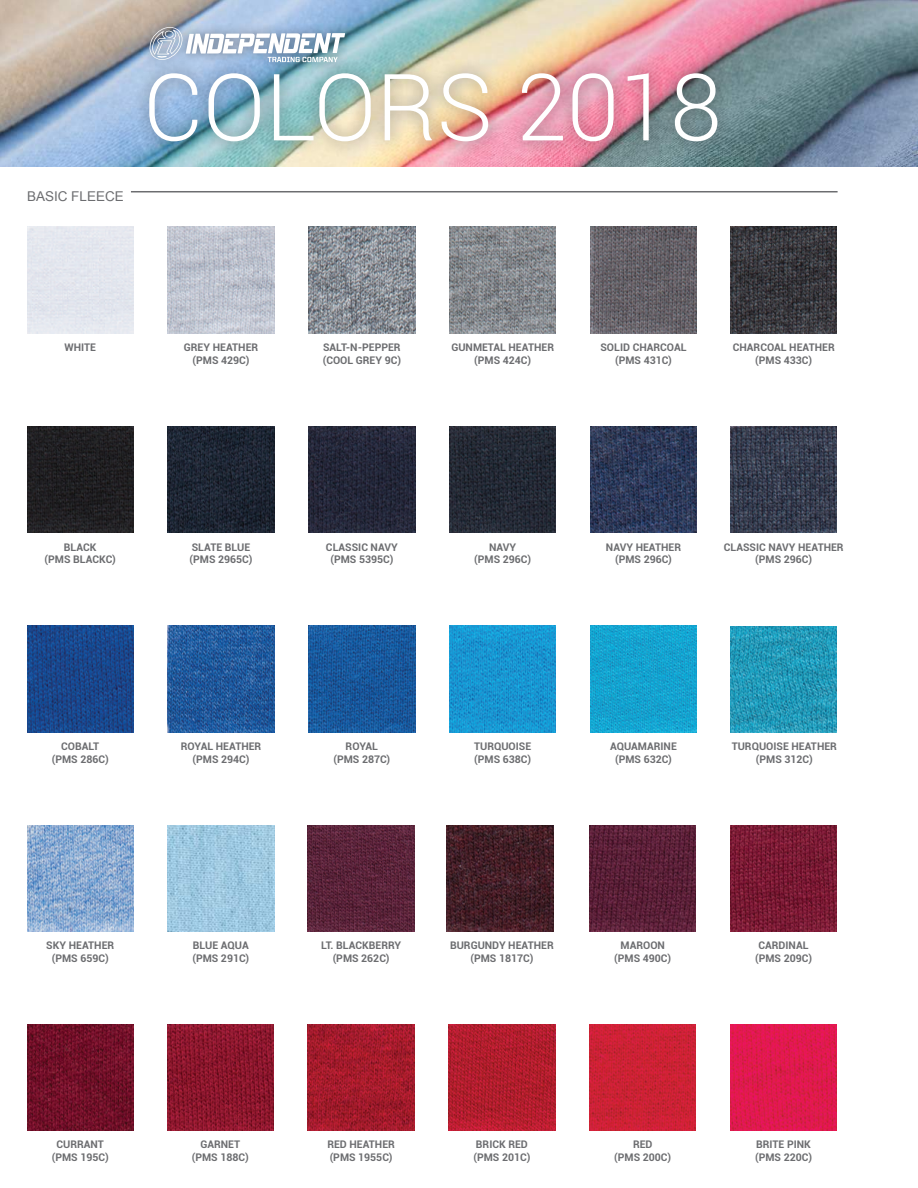
<style>
.page{position:relative;width:918px;height:1188px;background:#fff}
.page>*{position:absolute;margin:0;border:0;box-sizing:border-box;transform-origin:0 0}
.t1{font:300 93px "Roboto";color:#fff}
.t2{font:13.5px "Arial";color:#6c6d70}
.t3{font:700 10.5px/12.6px "Roboto";color:#6c6d70;text-align:center}
</style>
<div class="page">
<img style="left:0;top:0;width:918px;height:166px">
<div style="left:134px;top:59px;width:598px;height:97px;background:#231f20;opacity:.45"></div>
<img style="left:168px;top:426px;width:106px;height:107px">
<hr style="left:131px;top:191px;width:707px;height:1px;background:#6c6d70">
<img style="left:168px;top:227px;width:106px;height:106px">
<div style="left:27px;top:227px;width:107px;height:106px;background:#e4e7ee"></div>
<img style="left:730px;top:426px;width:107px;height:107px">
<img style="left:447px;top:825px;width:106px;height:107px">
<img style="left:27px;top:626px;width:107px;height:106px">
<img style="left:309px;top:227px;width:106px;height:106px">
<img style="left:449px;top:227px;width:107px;height:106px">
<img style="left:590px;top:227px;width:107px;height:106px">
<img style="left:730px;top:227px;width:107px;height:106px">
<img style="left:590px;top:626px;width:107px;height:106px">
<img style="left:27px;top:426px;width:107px;height:107px">
<img style="left:309px;top:426px;width:106px;height:107px">
<img style="left:449px;top:426px;width:107px;height:107px">
<img style="left:590px;top:426px;width:107px;height:107px">
<img style="left:168px;top:626px;width:106px;height:106px">
<img style="left:309px;top:626px;width:106px;height:106px">
<img style="left:449px;top:626px;width:107px;height:106px">
<img style="left:27px;top:825px;width:107px;height:107px">
<img style="left:308px;top:825px;width:106px;height:107px">
<img style="left:590px;top:825px;width:106px;height:107px">
<img style="left:730px;top:825px;width:107px;height:107px">
<img style="left:167px;top:1024px;width:107px;height:107px">
<img style="left:308px;top:1024px;width:106px;height:107px">
<img style="left:449px;top:1024px;width:106px;height:107px">
<img style="left:590px;top:1024px;width:106px;height:107px">
<img style="left:730px;top:1024px;width:107px;height:107px">
<img style="left:27px;top:1024px;width:107px;height:107px">
<img style="left:168px;top:825px;width:106px;height:107px">
<img style="left:730px;top:626px;width:107px;height:107px">
<div style="left:140px;top:17px;width:215px;height:55px;background:#231f20;opacity:.45"></div>
<svg style="left:149px;top:27px;width:196px;height:35px"></svg>
<p class="t2" style="left:27px;top:187px;width:98px">BASIC FLEECE</p>
<h1 class="t1" style="left:143px;top:43px;width:580px">COLORS 2018</h1>
<p class="t3" style="left:65px;top:341px;width:33px">WHITE</p>
<p class="t3" style="left:184px;top:341px;width:76px">GREY HEATHER (PMS 429C)</p>
<p class="t3" style="left:323px;top:341px;width:80px;text-align:left">SALT-N-PEPPER (COOL GREY 9C)</p>
<p class="t3" style="left:451px;top:341px;width:104px">GUNMETAL HEATHER (PMS 424C)</p>
<p class="t3" style="left:601px;top:341px;width:88px">SOLID CHARCOAL (PMS 431C)</p>
<p class="t3" style="left:733px;top:341px;width:103px">CHARCOAL HEATHER (PMS 433C)</p>
<p class="t3" style="left:45px;top:540px;width:73px">BLACK<br>(PMS BLACKC)</p>
<p class="t3" style="left:190px;top:540px;width:64px;text-align:left">SLATE BLUE (PMS 2965C)</p>
<p class="t3" style="left:326px;top:540px;width:73px">CLASSIC NAVY (PMS 5395C)</p>
<p class="t3" style="left:474px;top:540px;width:58px">NAVY<br>(PMS 296C)</p>
<p class="t3" style="left:606px;top:540px;width:77px">NAVY HEATHER (PMS 296C)</p>
<p class="t3" style="left:724px;top:540px;width:121px">CLASSIC NAVY HEATHER (PMS 296C)</p>
<p class="t3" style="left:52px;top:740px;width:58px">COBALT (PMS 286C)</p>
<p class="t3" style="left:181px;top:740px;width:82px">ROYAL HEATHER (PMS 294C)</p>
<p class="t3" style="left:333px;top:740px;width:58px">ROYAL (PMS 287C)</p>
<p class="t3" style="left:474px;top:740px;width:59px;text-align:left">TURQUOISE (PMS 638C)</p>
<p class="t3" style="left:610px;top:740px;width:68px">AQUAMARINE (PMS 632C)</p>
<p class="t3" style="left:732px;top:740px;width:107px">TURQUOISE HEATHER (PMS 312C)</p>
<p class="t3" style="left:192px;top:939px;width:58px;text-align:left">BLUE AQUA (PMS 291C)</p>
<p class="t3" style="left:46px;top:939px;width:69px">SKY HEATHER (PMS 659C)</p>
<p class="t3" style="left:321px;top:939px;width:82px">LT. BLACKBERRY (PMS 262C)</p>
<p class="t3" style="left:450px;top:939px;width:105px">BURGUNDY HEATHER (PMS 1817C)</p>
<p class="t3" style="left:614px;top:939px;width:58px">MAROON (PMS 490C)</p>
<p class="t3" style="left:755px;top:939px;width:58px">CARDINAL (PMS 209C)</p>
<p class="t3" style="left:52px;top:1138px;width:58px">CURRANT (PMS 195C)</p>
<p class="t3" style="left:192px;top:1138px;width:58px">GARNET (PMS 188C)</p>
<p class="t3" style="left:327px;top:1138px;width:69px;text-align:left">RED HEATHER (PMS 1955C)</p>
<p class="t3" style="left:474px;top:1138px;width:58px;text-align:left">BRICK RED (PMS 201C)</p>
<p class="t3" style="left:614px;top:1138px;width:58px">RED<br>(PMS 200C)</p>
<p class="t3" style="left:755px;top:1138px;width:58px;text-align:left">BRITE PINK (PMS 220C)</p>
</div>
